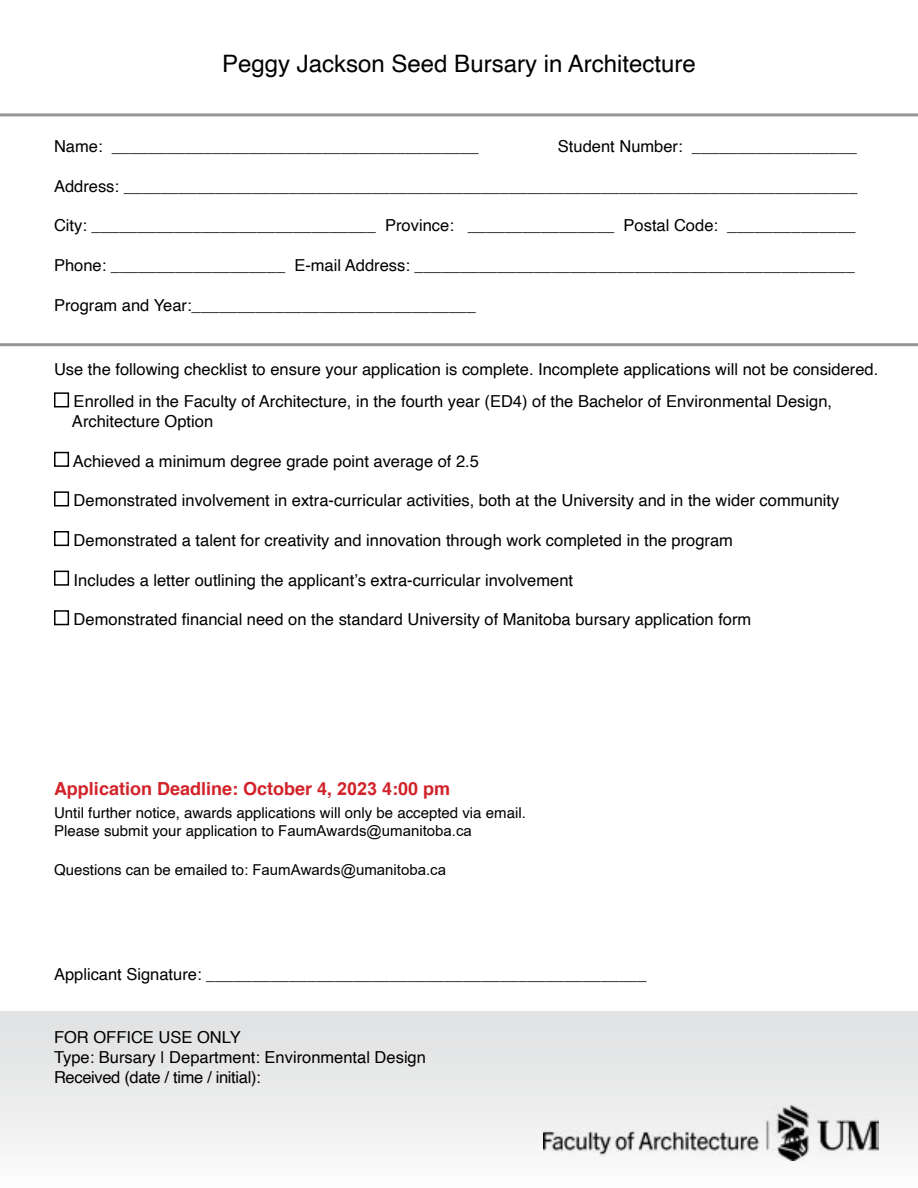
<style>
.page{position:relative;width:918px;height:1188px;background:#fff}
.page>*{position:absolute;margin:0;border:0;box-sizing:border-box;transform-origin:0 0}
.t1{font:24px "Helvetica";color:#000}
.t2{font:700 18px "Helvetica";color:#d2232a}
.t3{font:16.5px/19.8px "Helvetica";color:#000}
.t4{font:15px/18px "Helvetica";color:#000}
.s1{font-family:"Arial"}
</style>
<div class="page">
<div style="left:0;top:1012px;width:918px;height:176px;background:linear-gradient(to bottom,#dedfe1,#fcfcfc)"></div>
<hr style="left:0;top:113px;width:918px;height:3px;background:#939598">
<hr style="left:0;top:343px;width:918px;height:3px;background:#939598">
<div style="left:54px;top:392px;width:15px;height:15px;border:2px solid #000"></div>
<div style="left:54px;top:452px;width:15px;height:15px;border:2px solid #000"></div>
<div style="left:54px;top:491px;width:15px;height:15px;border:2px solid #000"></div>
<div style="left:54px;top:531px;width:15px;height:15px;border:2px solid #000"></div>
<div style="left:54px;top:571px;width:15px;height:15px;border:2px solid #000"></div>
<div style="left:54px;top:610px;width:15px;height:15px;border:2px solid #000"></div>
<img style="left:543px;top:1105px;width:336px;height:56px">
<h1 class="t1" style="left:222px;top:45px;width:475px">Peggy Jackson Seed Bursary in Architecture</h1>
<p class="t3" style="left:54px;top:137px;width:426px">Name: ________________________________________</p>
<p class="t3" style="left:558px;top:137px;width:301px">Student Number: __________________</p>
<p class="t3" style="left:54px;top:177px;width:805px">Address: ________________________________________________________________________________</p>
<p class="t3" style="left:54px;top:216px;width:803px">City: _______________________________ Province: ________________ Postal Code: ______________</p>
<p class="t3" style="left:54px;top:256px;width:802px">Phone: ___________________ E-mail Address: ________________________________________________</p>
<p class="t3" style="left:54px;top:295px;width:423px">Program and Year:_______________________________</p>
<p class="t3" style="left:54px;top:360px;width:826px">Use the following checklist to ensure your application is complete. Incomplete applications will not be considered.</p>
<p class="t3" style="left:72px;top:392px;width:762px">Enrolled in the Faculty of Architecture, in the fourth year (ED4) of the Bachelor of Environmental Design,<br>Architecture Option</p>
<p class="t3" style="left:73px;top:452px;width:408px">Achieved a minimum degree grade point average of 2.5</p>
<p class="t3" style="left:74px;top:491px;width:767px">Demonstrated involvement in extra-curricular activities, both at the University and in the wider community</p>
<p class="t3" style="left:74px;top:531px;width:661px">Demonstrated a talent for creativity and innovation through work completed in the program</p>
<p class="t3" style="left:74px;top:570px;width:501px">Includes a letter outlining the applicant’s extra-curricular involvement</p>
<p class="t3" style="left:74px;top:610px;width:679px">Demonstrated financial need on the standard University of Manitoba bursary application form</p>
<p class="t2" style="left:54px;top:774px;width:398px">Application Deadline: October 4, <span class="s1">2023</span> 4:00 pm</p>
<p class="t4" style="left:54px;top:804px;width:473px">Until further notice, awards applications will only be accepted via email.<br>Please submit your application to <span class="s1">FaumAwards@umanitoba.ca</span></p>
<p class="t4" style="left:54px;top:862px;width:394px">Questions can be emailed to: <span class="s1">FaumAwards@umanitoba.ca</span></p>
<p class="t3" style="left:54px;top:965px;width:594px">Applicant Signature: ________________________________________________</p>
<p class="t3" style="left:54px;top:1028px;width:374px">FOR OFFICE USE ONLY<br>Type: Bursary | Department: Environmental Design<br>Received (date / time / initial):</p>
</div>
